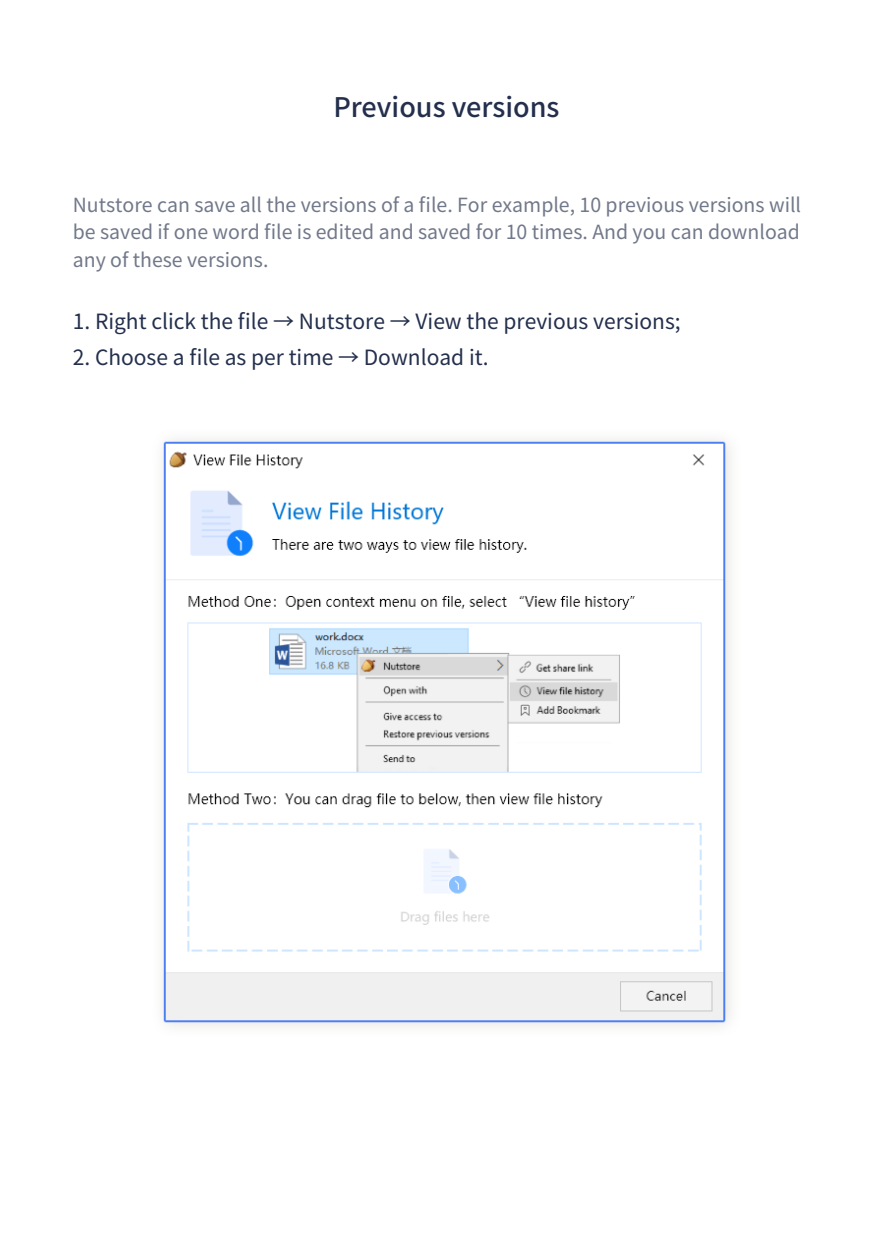
<style>
.page{position:relative;width:893px;height:1260px;background:#fff}
.page>*{position:absolute;margin:0;border:0;box-sizing:border-box;transform-origin:0 0}
.t1{font:500 27px "Source Han Sans CN";color:#232f4c}
.t2{font:21px "Source Han Sans CN";color:#232f4c}
.t3{font:19.5px/27.3px "Source Han Sans CN";color:#717889;text-align:justify}
</style>
<div class="page">
<img style="left:162px;top:439px;width:569px;height:588px">
<h1 class="t1" style="left:333px;top:92px;width:228px">Previous versions</h1>
<p class="t3" style="left:73px;top:192px;width:729px">Nutstore can save all the versions of a file. For example, 10 previous versions will be saved if one word file is edited and saved for 10 times. And you can download any of these versions.</p>
<p class="t2" style="left:73px;top:310px;width:609px">1. Right click the file → Nutstore → View the previous versions;</p>
<p class="t2" style="left:73px;top:346px;width:417px">2. Choose a file as per time → Download it.</p>
</div>
